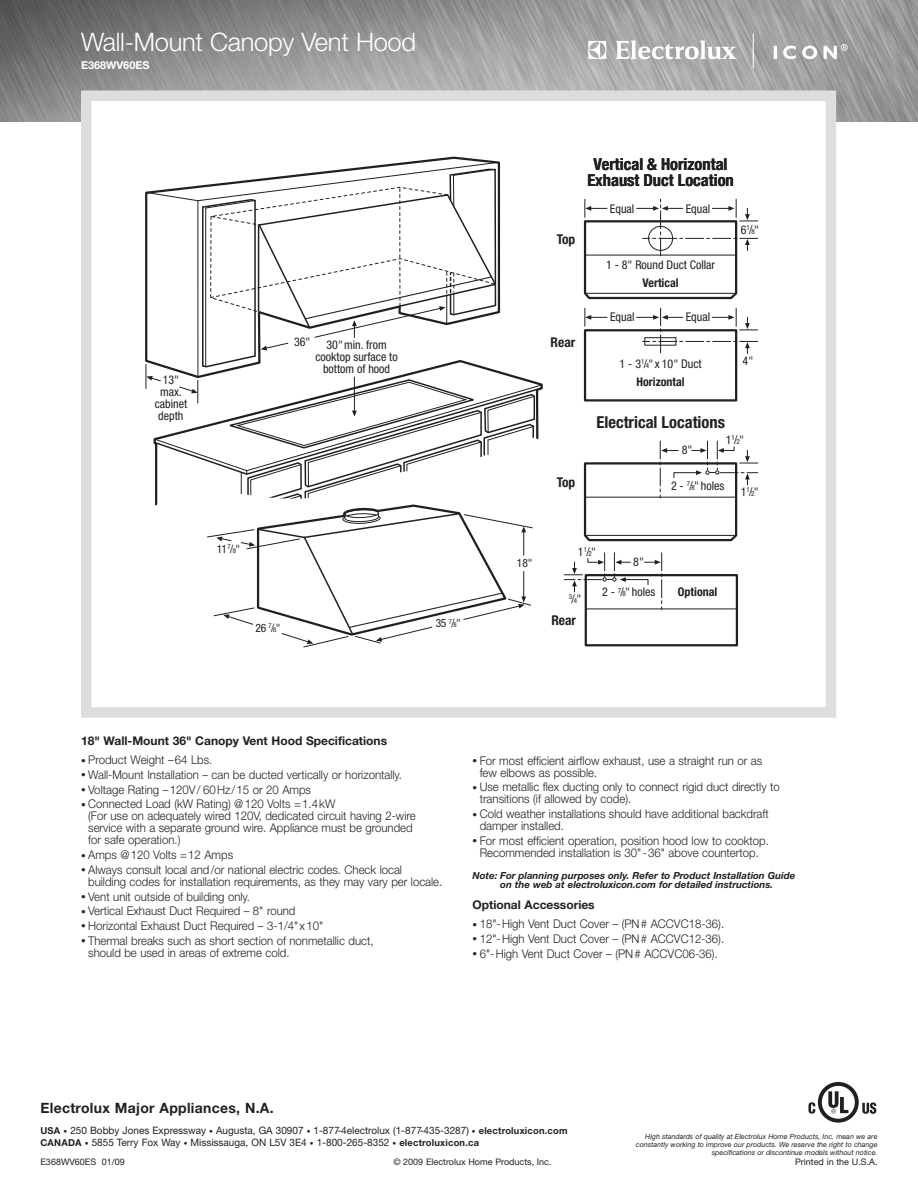
<style>
.page{position:relative;width:918px;height:1188px;background:#fff}
.page>*{position:absolute;margin:0;border:0;box-sizing:border-box;transform-origin:0 0}
.t1{font:300 25.5px "Helvetica Neue";letter-spacing:-.01em;color:#fff}
.t2{font:700 condensed 16.5px/16.5px "Helvetica Neue";color:#231f20;text-align:center}
.t3{font:700 14.25px "Helvetica Neue";letter-spacing:.02em;color:#231f20}
.t4{font:700 condensed 13.5px "Helvetica Neue";color:#231f20}
.t5{font:300 12px/12px "Helvetica Neue";color:#231f20;scale:.95 1}
.t6{font:condensed 12px/12px "Helvetica Neue";color:#231f20;text-align:center}
.t7{font:700 12px "Helvetica Neue";color:#231f20}
.t8{font:700 condensed 12px "Helvetica Neue";color:#231f20}
.t9{font:condensed 11.55px "Helvetica Neue";letter-spacing:-.02em;color:#231f20}
.t10{font:700 10.8px "Helvetica Neue";color:#fff}
.t11{font:10.2px/12.1px "Helvetica Neue";color:#231f20}
.t12{font:italic 700 9.75px/9.8px "Helvetica Neue";color:#231f20;text-align:center}
.t13{font:9px "Helvetica Neue";color:#231f20}
.t14{font:italic 7.2px/7.9px "Helvetica Neue";color:#231f20;text-align:right}
.t15{font:condensed 7.05px "Helvetica Neue";color:#231f20}
.s1{font-size:7.05px}
.s2{font-size:6.75px}
.s3{font-size:12px}
.s4{font-size:9.3px}
.s5{font-weight:700;font-size:9.6px}
.s6{font-size:7.65px}
</style>
<div class="page">
<img style="left:0;top:0;width:918px;height:122px">
<div style="left:86px;top:96px;width:745px;height:616px;background:#fff"></div>
<div style="left:585px;top:574px;width:153px;height:72px;border:2px solid #231f20"></div>
<hr style="left:586px;top:609px;width:150px;height:1px;background:#231f20">
<svg style="left:564px;top:553px;width:98px;height:57px"></svg>
<svg style="left:583px;top:199px;width:175px;height:101px"></svg>
<svg style="left:583px;top:441px;width:175px;height:101px"></svg>
<div style="left:584px;top:329px;width:153px;height:73px;border:2px solid #231f20"></div>
<svg style="left:584px;top:308px;width:23px;height:18px"></svg>
<svg style="left:637px;top:308px;width:121px;height:46px"></svg>
<svg style="left:145px;top:156px;width:355px;height:223px"></svg>
<svg style="left:146px;top:162px;width:396px;height:486px"></svg>
<div style="left:81px;top:90px;width:755px;height:628px;border:10px solid #dcdddf"></div>
<svg style="left:588px;top:33px;width:260px;height:35px;background:#b3b3b3"></svg>
<svg style="left:808px;top:1082px;width:68px;height:41px"></svg>
<h1 class="t1" style="left:81px;top:33px;width:337px">Wall-Mount Canopy Vent Hood</h1>
<p class="t10" style="left:81px;top:61px;width:70px">E368WV60ES</p>
<h2 class="t2" style="left:587px;top:158px;width:148px">Vertical &amp; Horizontal<br>Exhaust Duct Location</h2>
<p class="t6" style="left:610px;top:204px;width:26px">Equal</p>
<p class="t6" style="left:686px;top:204px;width:26px">Equal</p>
<p class="t4" style="left:557px;top:235px;width:20px">Top</p>
<p class="t6" style="left:741px;top:225px;width:20px">6<sup>1</sup>/<span class="s1">8</span>"</p>
<p class="t6" style="left:606px;top:260px;width:111px">1 - 8" Round Duct Collar</p>
<p class="t8" style="left:643px;top:278px;width:38px">Vertical</p>
<p class="t6" style="left:610px;top:313px;width:26px">Equal</p>
<p class="t6" style="left:686px;top:313px;width:26px">Equal</p>
<p class="t6" style="left:294px;top:337px;width:18px">36"</p>
<p class="t6" style="left:316px;top:340px;width:84px">30"min. from cooktop surface to bottom of hood</p>
<p class="t4" style="left:551px;top:337px;width:26px">Rear</p>
<p class="t6" style="left:620px;top:359px;width:83px">1 - 3<sup>1</sup>/<span class="s1">4</span>" x 10" Duct</p>
<p class="t6" style="left:743px;top:356px;width:12px">4"</p>
<p class="t6" style="left:155px;top:375px;width:34px">13" max. cabinet depth</p>
<p class="t8" style="left:636px;top:378px;width:50px">Horizontal</p>
<h2 class="t2" style="left:597px;top:415px;width:130px">Electrical Locations</h2>
<p class="t6" style="left:682px;top:445px;width:12px">8"</p>
<p class="t6" style="left:726px;top:435px;width:20px">1<sup>1</sup>/<span class="s1">2</span>"</p>
<p class="t4" style="left:557px;top:477px;width:20px">Top</p>
<p class="t6" style="left:671px;top:481px;width:55px">2 - <sup>7</sup>/<span class="s1">8</span>" holes</p>
<p class="t6" style="left:741px;top:487px;width:20px">1<sup>1</sup>/<span class="s1">2</span>"</p>
<p class="t9" style="left:217px;top:544px;width:25px">11 <sup>7</sup>/<span class="s2">8</span>"</p>
<p class="t6" style="left:578px;top:547px;width:20px">1<sup>1</sup>/<span class="s1">2</span>"</p>
<p class="t9" style="left:517px;top:559px;width:17px">18"</p>
<p class="t6" style="left:633px;top:557px;width:12px">8"</p>
<p class="t15" style="left:569px;top:596px;width:14px">3<span class="s3">/</span>4<span class="s3">"</span></p>
<p class="t6" style="left:602px;top:588px;width:55px">2 - <sup>7</sup>/<span class="s1">8</span>" holes</p>
<p class="t8" style="left:678px;top:587px;width:41px">Optional</p>
<p class="t9" style="left:255px;top:623px;width:27px">26 <sup>7</sup>/<span class="s2">8</span>"</p>
<p class="t9" style="left:436px;top:619px;width:27px">35 <sup>7</sup>/<span class="s2">8</span>"</p>
<p class="t4" style="left:551px;top:615px;width:26px">Rear</p>
<p class="t7" style="left:81px;top:737px;width:308px">18" Wall-Mount 36" Canopy Vent Hood Specifications</p>
<p class="t5" style="left:81px;top:756px;width:140px"><span class="s4">•</span> Product Weight –64 Lbs.</p>
<p class="t5" style="left:81px;top:770px;width:339px"><span class="s4">•</span> Wall-Mount Installation – can be ducted vertically or horizontally.</p>
<p class="t5" style="left:81px;top:785px;width:244px"><span class="s4">•</span> Voltage Rating –120V/ 60Hz/15 or 20 Amps</p>
<p class="t5" style="left:88px;top:800px;width:346px;text-indent:-7px"><span class="s4">•</span> Connected Load (kW Rating) @120 Volts =1.4kW<br>(For use on adequately wired 120V, dedicated circuit having 2-wire service with a separate ground wire. Appliance must be grounded for safe operation.)</p>
<p class="t5" style="left:81px;top:850px;width:162px"><span class="s4">•</span> Amps @120 Volts =12 Amps</p>
<p class="t5" style="left:88px;top:865px;width:374px;text-indent:-7px"><span class="s4">•</span> Always consult local and/or national electric codes. Check local building codes for installation requirements, as they may vary per locale.</p>
<p class="t5" style="left:81px;top:892px;width:179px"><span class="s4">•</span> Vent unit outside of building only.</p>
<p class="t5" style="left:81px;top:906px;width:227px"><span class="s4">•</span> Vertical Exhaust Duct Required – 8" round</p>
<p class="t5" style="left:81px;top:921px;width:257px"><span class="s4">•</span> Horizontal Exhaust Duct Required – 3-1/4"x10"</p>
<p class="t5" style="left:88px;top:936px;width:302px;text-indent:-7px"><span class="s4">•</span> Thermal breaks such as short section of nonmetallic duct, should be used in areas of extreme cold.</p>
<p class="t5" style="left:480px;top:756px;width:299px;text-indent:-7px"><span class="s4">•</span> For most efficient airflow exhaust, use a straight run or as few elbows as possible.</p>
<p class="t5" style="left:480px;top:783px;width:317px;text-indent:-7px"><span class="s4">•</span> Use metallic flex ducting only to connect rigid duct directly to transitions (if allowed by code).</p>
<p class="t5" style="left:480px;top:809px;width:306px;text-indent:-7px"><span class="s4">•</span> Cold weather installations should have additional backdraft damper installed.</p>
<p class="t5" style="left:472px;top:836px;width:314px;text-align:center"><span class="s4">•</span> For most efficient operation, position hood low to cooktop.<br>Recommended installation is 30"-36" above countertop.</p>
<p class="t12" style="left:472px;top:871px;width:324px">Note: For planning purposes only. Refer to Product Installation Guide on the web at electroluxicon.com for detailed instructions.</p>
<p class="t7" style="left:472px;top:901px;width:124px">Optional Accessories</p>
<p class="t5" style="left:472px;top:919px;width:266px"><span class="s4">•</span> 18"-High Vent Duct Cover – (PN# ACCVC18-36).</p>
<p class="t5" style="left:472px;top:934px;width:266px"><span class="s4">•</span> 12"-High Vent Duct Cover – (PN# ACCVC12-36).</p>
<p class="t5" style="left:472px;top:949px;width:260px"><span class="s4">•</span> 6"-High Vent Duct Cover – (PN# ACCVC06-36).</p>
<p class="t3" style="left:40px;top:1103px;width:235px">Electrolux Major Appliances, N.A.</p>
<p class="t11" style="left:40px;top:1126px;width:529px"><span class="s5">USA</span> <span class="s6">•</span> 250 Bobby Jones Expressway <span class="s6">•</span> Augusta, GA 30907 <span class="s6">•</span> 1-877-4electrolux (1-877-435-3287) <span class="s6">•</span> <span class="s5">electroluxicon.com<br>CANADA</span> <span class="s6">•</span> 5855 Terry Fox Way <span class="s6">•</span> Mississauga, ON L5V 3E4 <span class="s6">•</span> 1-800-265-8352 <span class="s6">•</span> <span class="s5">electroluxicon.ca</span></p>
<p class="t13" style="left:40px;top:1158px;width:86px">E368WV60ES 01/09</p>
<p class="t13" style="left:393px;top:1158px;width:160px">© 2009 Electrolux Home Products, Inc.</p>
<p class="t13" style="left:795px;top:1158px;width:84px">Printed in the U.S.A.</p>
<p class="t14" style="left:636px;top:1133px;width:243px">High standards of quality at Electrolux Home Products, Inc. mean we are constantly working to improve our products. We reserve the right to change specifications or discontinue models without notice.</p>
</div>
